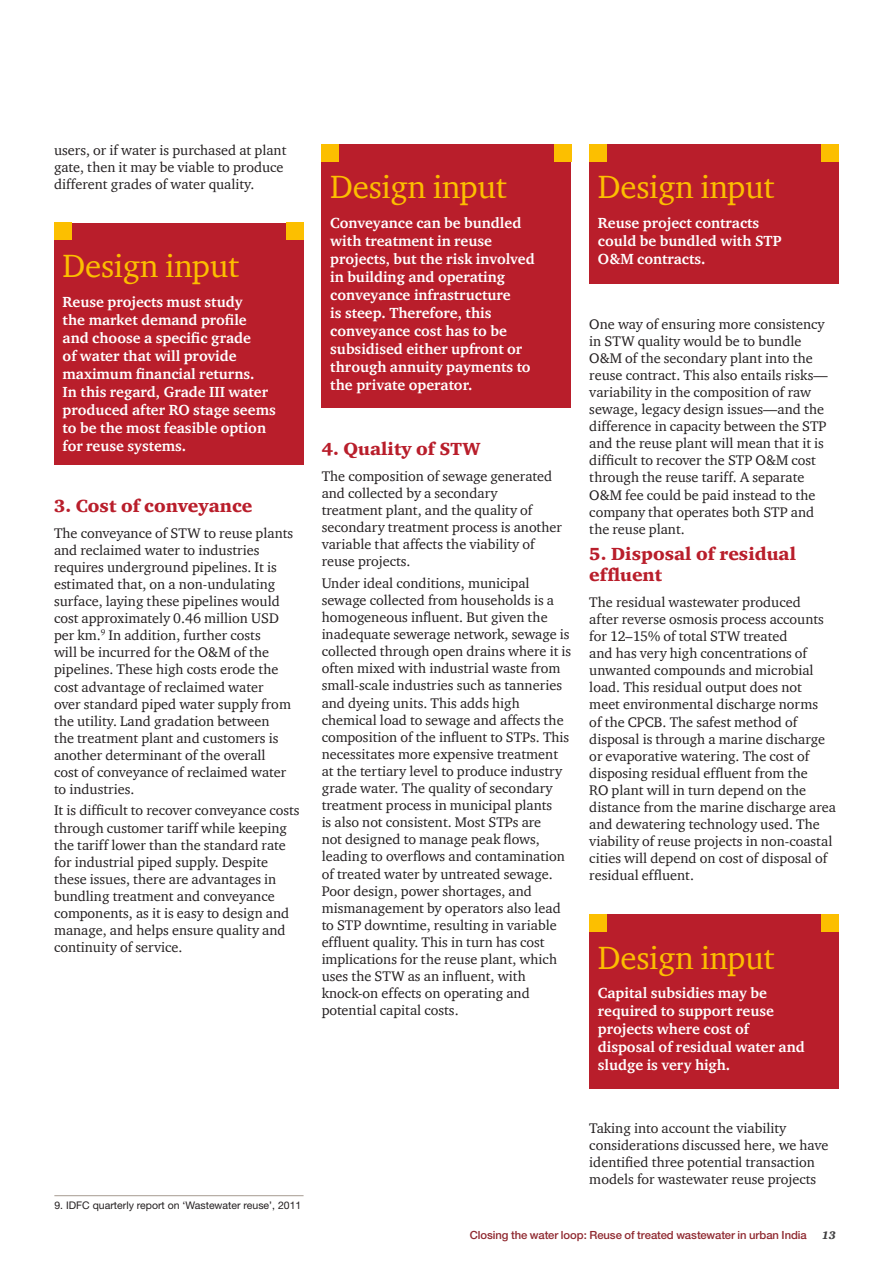
<style>
.page{position:relative;width:893px;height:1263px;background:#fff}
.page>*{position:absolute;margin:0;border:0;box-sizing:border-box;transform-origin:0 0}
.t1{font:33px "ITC Charter Com";letter-spacing:-.01em;color:#fcbf00}
.t2{font:900 18px/21.6px "ITC Charter Com";color:#b91e2b}
.t3{font:700 15px/18px "ITC Charter Com";color:#fff}
.t4{font:14.25px/17.1px "ITC Charter Com";color:#231f20}
.t5{font:500 11.25px "Helvetica Neue";letter-spacing:-.01em;color:#8f282f}
.t6{font:italic 900 11.25px "ITC Charter Com";color:#3e3e3f}
.t7{font:10.5px "Helvetica Neue";color:#231f20}
</style>
<div class="page">
<div style="left:54px;top:223px;width:250px;height:242px;background:#b91e2b"></div>
<div style="left:286px;top:223px;width:18px;height:17px;background:#fcbf00"></div>
<div style="left:54px;top:223px;width:17px;height:17px;background:#fcbf00"></div>
<div style="left:322px;top:144px;width:249px;height:264px;background:#b91e2b"></div>
<div style="left:554px;top:144px;width:17px;height:17px;background:#fcbf00"></div>
<div style="left:322px;top:144px;width:17px;height:17px;background:#fcbf00"></div>
<div style="left:589px;top:144px;width:250px;height:140px;background:#b91e2b"></div>
<div style="left:822px;top:144px;width:17px;height:17px;background:#fcbf00"></div>
<div style="left:589px;top:144px;width:17px;height:17px;background:#fcbf00"></div>
<div style="left:589px;top:914px;width:250px;height:174px;background:#b91e2b"></div>
<div style="left:822px;top:914px;width:17px;height:18px;background:#fcbf00"></div>
<div style="left:589px;top:914px;width:17px;height:18px;background:#fcbf00"></div>
<hr style="left:54px;top:1195px;width:250px;height:1px;background:#b0a69d">
<p class="t4" style="left:54px;top:141px;width:234px">users, or if water is purchased at plant gate, then it may be viable to produce different grades of water quality.</p>
<p class="t1" style="left:63px;top:245px;width:178px">Design input</p>
<p class="t3" style="left:63px;top:292px;width:215px">Reuse projects must study<br>the market demand profile and choose a specific grade<br>of water that will provide maximum financial returns.<br>In this regard, Grade III water produced after RO stage seems to be the most feasible option for reuse systems.</p>
<p class="t2" style="left:54px;top:495px;width:200px">3. Cost of conveyance</p>
<p class="t4" style="left:54px;top:524px;width:241px">The conveyance of STW to reuse plants and reclaimed water to industries requires underground pipelines. It is estimated that, on a non-undulating surface, laying these pipelines would cost approximately 0.46 million USD per km.<sup>9</sup> In addition, further costs<br>will be incurred for the O&amp;M of the pipelines. These high costs erode the cost advantage of reclaimed water over standard piped water supply from the utility. Land gradation between<br>the treatment plant and customers is another determinant of the overall cost of conveyance of reclaimed water to industries.</p>
<p class="t4" style="left:54px;top:802px;width:247px">It is difficult to recover conveyance costs through customer tariff while keeping the tariff lower than the standard rate for industrial piped supply. Despite these issues, there are advantages in bundling treatment and conveyance components, as it is easy to design and manage, and helps ensure quality and continuity of service.</p>
<p class="t7" style="left:54px;top:1199px;width:248px">9. IDFC quarterly report on ‘Wastewater reuse’, 2011</p>
<p class="t1" style="left:330px;top:167px;width:178px">Design input</p>
<p class="t3" style="left:330px;top:214px;width:206px">Conveyance can be bundled with treatment in reuse projects, but the risk involved in building and operating conveyance infrastructure<br>is steep. Therefore, this conveyance cost has to be subsidised either upfront or through annuity payments to the private operator.</p>
<p class="t2" style="left:322px;top:438px;width:161px">4. Quality of STW</p>
<p class="t4" style="left:322px;top:467px;width:242px">The composition of sewage generated and collected by a secondary treatment plant, and the quality of secondary treatment process is another variable that affects the viability of reuse projects.</p>
<p class="t4" style="left:322px;top:574px;width:251px">Under ideal conditions, municipal sewage collected from households is a homogeneous influent. But given the inadequate sewerage network, sewage is collected through open drains where it is often mixed with industrial waste from small-scale industries such as tanneries and dyeing units. This adds high chemical load to sewage and affects the composition of the influent to STPs. This necessitates more expensive treatment at the tertiary level to produce industry grade water. The quality of secondary treatment process in municipal plants<br>is also not consistent. Most STPs are<br>not designed to manage peak flows, leading to overflows and contamination of treated water by untreated sewage.<br>Poor design, power shortages, and mismanagement by operators also lead to STP downtime, resulting in variable effluent quality. This in turn has cost implications for the reuse plant, which uses the STW as an influent, with knock-on effects on operating and potential capital costs.</p>
<p class="t1" style="left:598px;top:167px;width:178px">Design input</p>
<p class="t3" style="left:598px;top:214px;width:185px">Reuse project contracts could be bundled with STP<br>O&amp;M contracts.</p>
<p class="t4" style="left:589px;top:315px;width:240px">One way of ensuring more consistency in STW quality would be to bundle O&amp;M of the secondary plant into the reuse contract. This also entails risks— variability in the composition of raw sewage, legacy design issues—and the difference in capacity between the STP and the reuse plant will mean that it is difficult to recover the STP O&amp;M cost through the reuse tariff. A separate O&amp;M fee could be paid instead to the company that operates both STP and the reuse plant.</p>
<p class="t2" style="left:589px;top:542px;width:208px">5. Disposal of residual effluent</p>
<p class="t4" style="left:589px;top:593px;width:248px">The residual wastewater produced<br>after reverse osmosis process accounts for 12–15% of total STW treated<br>and has very high concentrations of unwanted compounds and microbial load. This residual output does not<br>meet environmental discharge norms<br>of the CPCB. The safest method of disposal is through a marine discharge or evaporative watering. The cost of disposing residual effluent from the<br>RO plant will in turn depend on the distance from the marine discharge area and dewatering technology used. The viability of reuse projects in non-coastal cities will depend on cost of disposal of residual effluent.</p>
<p class="t1" style="left:598px;top:937px;width:178px">Design input</p>
<p class="t3" style="left:598px;top:984px;width:208px">Capital subsidies may be required to support reuse projects where cost of disposal of residual water and sludge is very high.</p>
<p class="t4" style="left:589px;top:1119px;width:241px">Taking into account the viability considerations discussed here, we have identified three potential transaction models for wastewater reuse projects</p>
<p class="t5" style="left:470px;top:1228px;width:338px">Closing the water loop: Reuse of treated wastewater in urban India</p>
<p class="t6" style="left:822px;top:1228px;width:16px">13</p>
</div>
